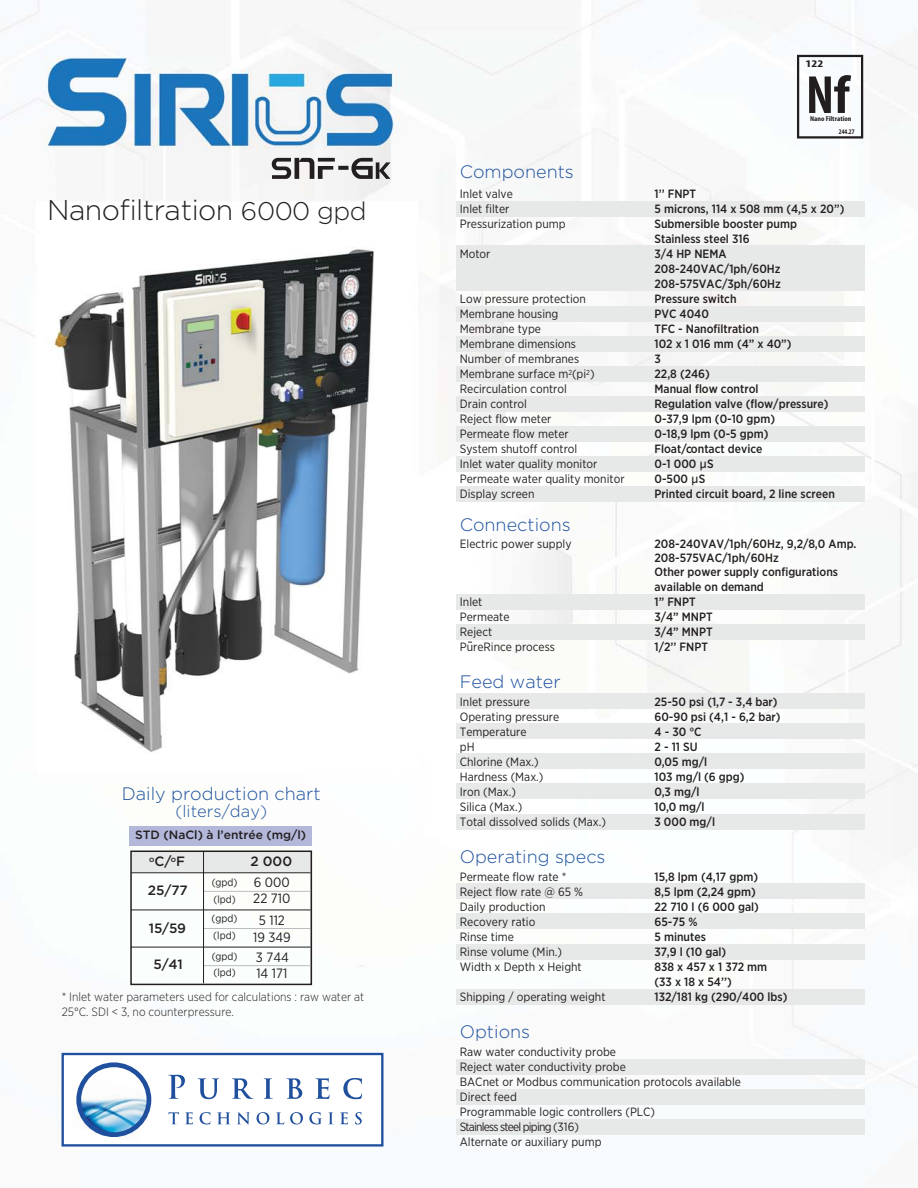
<style>
.page{position:relative;width:918px;height:1188px;background:#fff}
.page>*{position:absolute;margin:0;border:0;box-sizing:border-box;transform-origin:0 0}
.t1{font:700 condensed 54.15px "Myriad Pro";color:#221e1f}
.t2{font:300 28.5px "Gotham";letter-spacing:-.02em;color:#231f20}
.t3{font:300 18px "Gotham";color:#1d519e}
.t4{font:300 16.5px "Gotham";color:#1d519e}
.t5{font:13.5px/16.5px "Gotham Narrow";color:#231f20}
.t6{font:500 13.5px "Gotham";color:#231f20}
.t7{font:12px/15px "Gotham Narrow";color:#231f20}
.t8{font:500 12px/15px "Gotham Narrow";color:#231f20}
.t9{font:300 12px/14.4px "Gotham Narrow";color:#231f20}
.t10{font:500 12px "Gotham";color:#231f20}
.t11{font:10.5px/16.5px "Gotham Narrow";color:#231f20}
.t12{font:700 condensed 10.2px "Myriad Pro";color:#221e1f;scale:1.37 1}
.t13{font:700 condensed 7.05px/12.8px "Myriad Pro";color:#221e1f;scale:1.11 1}
.s1{font-size:25.5px}
.s2{font-family:"Lucida Grande";font-weight:400}
</style>
<div class="page">
<img style="left:0;top:0;width:918px;height:1147px">
<div style="left:131px;top:852px;width:179px;height:20px;background:#e7e8e8"></div>
<svg style="left:272px;top:158px;width:118px;height:21px"></svg>
<svg style="left:797px;top:55px;width:66px;height:84px"></svg>
<div style="left:130px;top:851px;width:182px;height:134px;border:2px solid #231f20"></div>
<hr style="left:203px;top:965px;width:107px;height:1px;background:#bbbdc0">
<hr style="left:203px;top:928px;width:107px;height:1px;background:#bbbdc0">
<hr style="left:204px;top:891px;width:106px;height:1px;background:#bbbdc0">
<hr style="left:203px;top:851px;width:1px;height:132px;background:#231f20">
<hr style="left:311px;top:851px;width:1px;height:134px;background:#231f20">
<div style="left:130px;top:826px;width:182px;height:19px;background:#b3b7da"></div>
<hr style="left:131px;top:947px;width:180px;height:1px;background:#231f20">
<hr style="left:131px;top:910px;width:180px;height:1px;background:#231f20">
<hr style="left:131px;top:872px;width:180px;height:1px;background:#231f20">
<div style="left:456px;top:202px;width:409px;height:15px;background:#e7e8e8"></div>
<div style="left:456px;top:246px;width:409px;height:45px;background:#e7e8e8"></div>
<div style="left:456px;top:307px;width:409px;height:15px;background:#e7e8e8"></div>
<div style="left:456px;top:337px;width:409px;height:15px;background:#e7e8e8"></div>
<div style="left:456px;top:367px;width:409px;height:15px;background:#e7e8e8"></div>
<div style="left:456px;top:397px;width:409px;height:15px;background:#e7e8e8"></div>
<div style="left:456px;top:427px;width:409px;height:15px;background:#e7e8e8"></div>
<div style="left:456px;top:457px;width:409px;height:15px;background:#e7e8e8"></div>
<div style="left:456px;top:487px;width:409px;height:15px;background:#e7e8e8"></div>
<div style="left:456px;top:595px;width:409px;height:15px;background:#e7e8e8"></div>
<div style="left:456px;top:625px;width:409px;height:15px;background:#e7e8e8"></div>
<div style="left:456px;top:724px;width:409px;height:15px;background:#e7e8e8"></div>
<div style="left:456px;top:694px;width:409px;height:15px;background:#e7e8e8"></div>
<div style="left:456px;top:754px;width:409px;height:15px;background:#e7e8e8"></div>
<div style="left:456px;top:784px;width:409px;height:15px;background:#e7e8e8"></div>
<div style="left:456px;top:884px;width:409px;height:15px;background:#e7e8e8"></div>
<div style="left:456px;top:814px;width:409px;height:15px;background:#e7e8e8"></div>
<div style="left:456px;top:914px;width:409px;height:15px;background:#e7e8e8"></div>
<div style="left:456px;top:1060px;width:409px;height:15px;background:#e7e8e8"></div>
<div style="left:456px;top:944px;width:409px;height:15px;background:#e7e8e8"></div>
<div style="left:456px;top:989px;width:409px;height:15px;background:#e7e8e8"></div>
<div style="left:456px;top:1090px;width:409px;height:15px;background:#e7e8e8"></div>
<div style="left:456px;top:1120px;width:409px;height:15px;background:#e7e8e8"></div>
<div style="left:63px;top:1054px;width:319px;height:91px;background:#fff"></div>
<div style="left:62px;top:1053px;width:321px;height:94px;border:2px solid #20509d"></div>
<img style="left:76px;top:1075px;width:76px;height:63px">
<div style="left:76px;top:1062px;width:75px;height:75px;border:5px solid #20509d;border-radius:50%"></div>
<svg style="left:168px;top:1075px;width:17px;height:24px"></svg>
<svg style="left:198px;top:1078px;width:21px;height:21px"></svg>
<svg style="left:232px;top:1078px;width:21px;height:21px"></svg>
<svg style="left:264px;top:1078px;width:9px;height:21px"></svg>
<svg style="left:286px;top:1078px;width:16px;height:21px"></svg>
<svg style="left:315px;top:1078px;width:15px;height:21px"></svg>
<svg style="left:343px;top:1078px;width:19px;height:21px"></svg>
<svg style="left:168px;top:1112px;width:11px;height:12px"></svg>
<svg style="left:185px;top:1112px;width:8px;height:12px"></svg>
<svg style="left:200px;top:1112px;width:11px;height:12px"></svg>
<svg style="left:217px;top:1112px;width:13px;height:12px"></svg>
<svg style="left:237px;top:1112px;width:13px;height:12px"></svg>
<svg style="left:257px;top:1112px;width:12px;height:12px"></svg>
<svg style="left:276px;top:1112px;width:8px;height:12px"></svg>
<svg style="left:290px;top:1112px;width:13px;height:12px"></svg>
<svg style="left:309px;top:1112px;width:13px;height:12px"></svg>
<svg style="left:328px;top:1112px;width:5px;height:12px"></svg>
<svg style="left:340px;top:1112px;width:8px;height:12px"></svg>
<svg style="left:355px;top:1112px;width:7px;height:12px"></svg>
<h2 class="t2" style="left:47px;top:192px;width:321px">Nanofiltration <span class="s1">6000 gpd</span></h2>
<h3 class="t3" style="left:122px;top:783px;width:200px">Daily production chart</h3>
<h3 class="t4" style="left:175px;top:801px;width:93px">(liters/day)</h3>
<p class="t10" style="left:135px;top:827px;width:173px">STD (NaCl) à l’entrée (mg/l)</p>
<p class="t6" style="left:149px;top:853px;width:37px"><sup>o</sup>C/<sup>o</sup>F</p>
<p class="t6" style="left:251px;top:853px;width:43px">2 000</p>
<p class="t6" style="left:148px;top:882px;width:41px">25/77</p>
<p class="t11" style="left:212px;top:874px;width:27px">(gpd) (lpd)</p>
<p class="t5" style="left:253px;top:874px;width:39px">6 000<br>22 710</p>
<p class="t6" style="left:149px;top:919px;width:39px">15/59</p>
<p class="t6" style="left:154px;top:955px;width:31px">5/41</p>
<p class="t11" style="left:212px;top:910px;width:27px">(gpd) (lpd)</p>
<p class="t11" style="left:212px;top:948px;width:27px">(gpd) (lpd)</p>
<p class="t5" style="left:253px;top:912px;width:39px;text-align:center">5 112<br>19 349</p>
<p class="t5" style="left:256px;top:948px;width:35px">3 744<br>14 171</p>
<p class="t9" style="left:62px;top:990px;width:304px">* Inlet water parameters used for calculations : raw water at<br>25°C. SDI &lt; 3, no counterpressure.</p>
<p class="t12" style="left:806px;top:58px;width:14px">122</p>
<h1 class="t1" style="left:806px;top:65px;width:45px">Nf</h1>
<p class="t13" style="left:839px;top:112px;width:16px;text-indent:-29px">Nano Filtration<br>244.27</p>
<h3 class="t3" style="left:460px;top:161px;width:116px">Components</h3>
<p class="t7" style="left:460px;top:201px;width:107px">Inlet filter<br>Pressurization pump</p>
<p class="t7" style="left:460px;top:246px;width:32px">Motor</p>
<p class="t7" style="left:460px;top:291px;width:166px">Low pressure protection<br>Membrane housing<br>Membrane type<br>Membrane dimensions<br>Number of membranes<br>Membrane surface m<sup>2</sup>(pi<sup>2</sup>)<br>Recirculation control<br>Drain control<br>Reject flow meter<br>Permeate flow meter<br>System shutoff control<br>Inlet water quality monitor<br>Permeate water quality monitor<br>Display screen</p>
<h3 class="t3" style="left:460px;top:513px;width:112px">Connections</h3>
<p class="t7" style="left:460px;top:536px;width:113px">Electric power supply</p>
<p class="t8" style="left:654px;top:186px;width:192px">1’’ FNPT<br>5 microns, 114 x 508 mm (4,5 x 20’’)<br>Submersible booster pump<br>Stainless steel 316<br>3/4 HP NEMA<br>208-240VAC/1ph/60Hz<br>208-575VAC/3ph/60Hz<br>Pressure switch<br>PVC 4040<br>TFC - Nanofiltration<br>102 x 1 016 mm (4” x 40”)<br>3<br>22,8 (246)<br>Manual flow control<br>Regulation valve (flow/pressure)<br>0-37,9 lpm (0-10 gpm)<br>0-18,9 lpm (0-5 gpm)<br>Float/contact device<br>0-1 000 <span class="s2">µ</span>S<br>0-500 <span class="s2">µ</span>S<br>Printed circuit board, 2 line screen</p>
<p class="t8" style="left:654px;top:536px;width:204px">208-240VAV/1ph/60Hz, 9,2/8,0 Amp.<br>208-575VAC/1ph/60Hz<br>Other power supply configurations available on demand<br>1” FNPT<br>3/4” MNPT<br>3/4” MNPT<br>1/2’’ FNPT</p>
<p class="t7" style="left:460px;top:186px;width:54px">Inlet valve</p>
<p class="t7" style="left:460px;top:594px;width:97px">Inlet<br>Permeate<br>Reject<br>PureRince process</p>
<h3 class="t3" style="left:460px;top:670px;width:102px">Feed water</h3>
<p class="t7" style="left:460px;top:694px;width:148px">Inlet pressure<br>Operating pressure<br>Temperature<br>pH<br>Chlorine (Max.)<br>Hardness (Max.)<br>Iron (Max.)<br>Silica (Max.)<br>Total dissolved solids (Max.)</p>
<h3 class="t3" style="left:460px;top:845px;width:147px">Operating specs</h3>
<p class="t7" style="left:460px;top:869px;width:125px">Permeate flow rate *<br>Reject flow rate @ 65 %<br>Daily production<br>Recovery ratio<br>Rinse time<br>Rinse volume (Min.)<br>Width x Depth x Height</p>
<p class="t7" style="left:460px;top:989px;width:147px">Shipping / operating weight</p>
<h3 class="t3" style="left:460px;top:1020px;width:72px">Options</h3>
<p class="t7" style="left:460px;top:1044px;width:283px">Raw water conductivity probe<br>Reject water conductivity probe<br>BACnet or Modbus communication protocols available<br>Direct feed<br>Programmable logic controllers (PLC)<br>Stainless steel piping (316)<br>Alternate or auxiliary pump</p>
<p class="t8" style="left:654px;top:694px;width:128px">25-50 psi (1,7 - 3,4 bar)<br>60-90 psi (4,1 - 6,2 bar)<br>4 - 30 °C<br>2 - 11 SU<br>0,05 mg/l<br>103 mg/l (6 gpg)<br>0,3 mg/l<br>10,0 mg/l<br>3 000 mg/l</p>
<p class="t8" style="left:654px;top:869px;width:134px">15,8 lpm (4,17 gpm)<br>8,5 lpm (2,24 gpm)<br>22 710 l (6 000 gal)<br>65-75 %<br>5 minutes<br>37,9 l (10 gal)<br>838 x 457 x 1 372 mm (33 x 18 x 54’’)<br>132/181 kg (290/400 lbs)</p>
</div>
